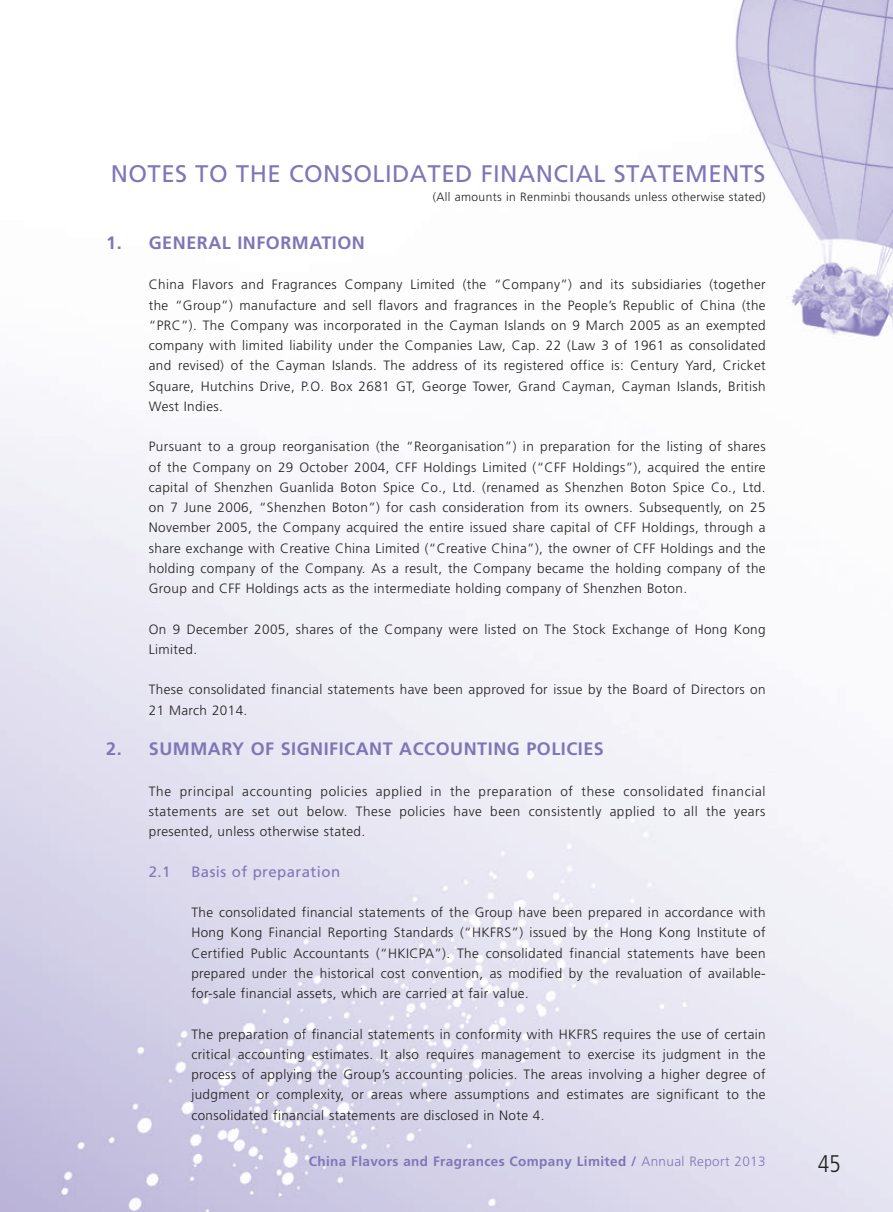
<style>
.page{position:relative;width:893px;height:1212px;background:#fff}
.page>*{position:absolute;margin:0;border:0;box-sizing:border-box;transform-origin:0 0}
.t1{font:24px "Frutiger LT Std";letter-spacing:.02em;color:#7f76b7}
.t2{font:300 condensed 24px "Frutiger LT Std";color:#231f20}
.t3{font:700 18px "Frutiger LT Std";letter-spacing:.03em;color:#7f76b7}
.t4{font:15px "Frutiger LT Std";letter-spacing:.03em;color:#7f76b7}
.t5{font:300 13.5px/20.2px "Frutiger LT Std";letter-spacing:.03em;color:#231f20;text-align:justify}
.t6{font:700 13.5px "Frutiger LT Std";letter-spacing:.03em;color:#7f76b7}
.t7{font:300 12px "Frutiger LT Std";letter-spacing:.03em;color:#231f20}
.s1{font-weight:300}
</style>
<div class="page">
<img style="left:0;top:0;width:893px;height:1212px">
<h1 class="t1" style="left:111px;top:159px;width:656px">NOTES TO THE CONSOLIDATED FINANCIAL STATEMENTS</h1>
<p class="t7" style="left:433px;top:190px;width:334px">(All amounts in Renminbi thousands unless otherwise stated)</p>
<h2 class="t3" style="left:106px;top:232px;width:260px">1. GENERAL INFORMATION</h2>
<p class="t5" style="left:149px;top:275px;width:618px">China Flavors and Fragrances Company Limited (the “Company”) and its subsidiaries (together the “Group”) manufacture and sell flavors and fragrances in the People’s Republic of China (the “PRC”). The Company was incorporated in the Cayman Islands on 9 March 2005 as an exempted company with limited liability under the Companies Law, Cap. 22 (Law 3 of 1961 as consolidated and revised) of the Cayman Islands. The address of its registered office is: Century Yard, Cricket Square, Hutchins Drive, P.O. Box 2681 GT, George Tower, Grand Cayman, Cayman Islands, British West Indies.</p>
<p class="t5" style="left:149px;top:437px;width:618px">Pursuant to a group reorganisation (the “Reorganisation”) in preparation for the listing of shares of the Company on 29 October 2004, CFF Holdings Limited (“CFF Holdings”), acquired the entire capital of Shenzhen Guanlida Boton Spice Co., Ltd. (renamed as Shenzhen Boton Spice Co., Ltd. on 7 June 2006, “Shenzhen Boton”) for cash consideration from its owners. Subsequently, on 25<br>November 2005, the Company acquired the entire issued share capital of CFF Holdings, through a share exchange with Creative China Limited (“Creative China”), the owner of CFF Holdings and the holding company of the Company. As a result, the Company became the holding company of the Group and CFF Holdings acts as the intermediate holding company of Shenzhen Boton.</p>
<p class="t5" style="left:149px;top:619px;width:618px">On 9 December 2005, shares of the Company were listed on The Stock Exchange of Hong Kong<br>Limited.</p>
<p class="t5" style="left:149px;top:680px;width:618px">These consolidated financial statements have been approved for issue by the Board of Directors on<br>21 March 2014.</p>
<h2 class="t3" style="left:106px;top:738px;width:499px">2. SUMMARY OF SIGNIFICANT ACCOUNTING POLICIES</h2>
<p class="t5" style="left:149px;top:781px;width:618px">The principal accounting policies applied in the preparation of these consolidated financial statements are set out below. These policies have been consistently applied to all the years presented, unless otherwise stated.</p>
<p class="t4" style="left:149px;top:863px;width:23px">2.1</p>
<p class="t4" style="left:191px;top:863px;width:150px">Basis of preparation</p>
<p class="t5" style="left:191px;top:902px;width:576px">The consolidated financial statements of the Group have been prepared in accordance with Hong Kong Financial Reporting Standards (“HKFRS”) issued by the Hong Kong Institute of Certified Public Accountants (“HKICPA”). The consolidated financial statements have been prepared under the historical cost convention, as modified by the revaluation of available&shy;for-sale financial assets, which are carried at fair value.</p>
<p class="t5" style="left:191px;top:1024px;width:576px">The preparation of financial statements in conformity with HKFRS requires the use of certain critical accounting estimates. It also requires management to exercise its judgment in the process of applying the Group’s accounting policies. The areas involving a higher degree of judgment or complexity, or areas where assumptions and estimates are significant to the consolidated financial statements are disclosed in Note 4.</p>
<p class="t6" style="left:309px;top:1153px;width:458px">China Flavors and Fragrances Company Limited / <span class="s1">Annual Report 2013</span></p>
<h1 class="t2" style="left:818px;top:1150px;width:25px">45</h1>
</div>
